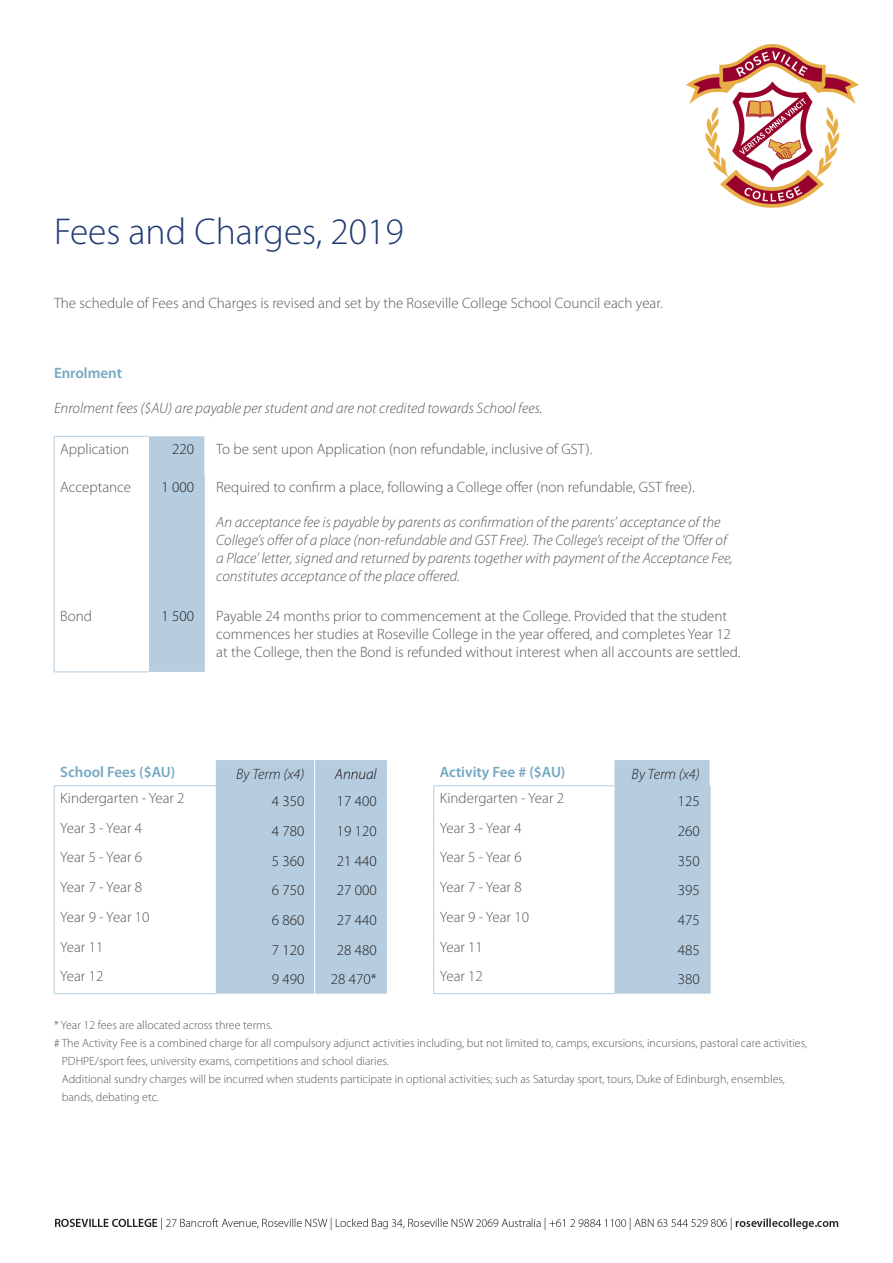
<style>
.page{position:relative;width:893px;height:1263px;background:#fff}
.page>*{position:absolute;margin:0;border:0;box-sizing:border-box;transform-origin:0 0}
.t1{font:300 37.5px "Myriad Pro";color:#213b74}
.Sub_head{font:300 15px/18px "Myriad Pro";color:#57585a}
.Sub_head-2{font:italic 300 15px/18px "Myriad Pro";color:#57585a}
.t2{font:300 15px "Myriad Pro";color:#231f20}
.Sub_head-3{font:600 15px "Myriad Pro";color:#73a8c3}
.t3{font:italic 300 15px "Myriad Pro";color:#231f20}
.Sub_head-4{font:italic 300 15px "Myriad Pro";color:#100003}
.Sub_head-5{font:300 12px "Myriad Pro";color:#57585a}
</style>
<div class="page">
<img style="left:55px;top:1217px;width:784px;height:13px">
<img style="left:687px;top:44px;width:172px;height:163px">
<div style="left:149px;top:436px;width:55px;height:236px;background:#b5cdde"></div>
<hr style="left:54px;top:436px;width:95px;height:1px;background:#b5cdde">
<hr style="left:54px;top:436px;width:1px;height:39px;background:#b5cdde">
<hr style="left:54px;top:475px;width:1px;height:129px;background:#b5cdde">
<hr style="left:204px;top:475px;width:1px;height:129px;background:#b5cdde">
<hr style="left:54px;top:604px;width:1px;height:68px;background:#b5cdde">
<hr style="left:204px;top:604px;width:1px;height:68px;background:#b5cdde">
<hr style="left:54px;top:672px;width:95px;height:1px;background:#b5cdde">
<svg style="left:216px;top:760px;width:494px;height:234px;fill:#b5cdde"></svg>
<hr style="left:54px;top:785px;width:162px;height:1px;background:#b5cdde">
<svg style="left:54px;top:786px;width:1px;height:29px"></svg>
<hr style="left:54px;top:815px;width:1px;height:30px;background:#b5cdde">
<hr style="left:54px;top:845px;width:1px;height:30px;background:#b5cdde">
<svg style="left:54px;top:875px;width:1px;height:29px"></svg>
<hr style="left:54px;top:904px;width:1px;height:30px;background:#b5cdde">
<hr style="left:54px;top:934px;width:1px;height:30px;background:#b5cdde">
<svg style="left:54px;top:964px;width:1px;height:29px"></svg>
<hr style="left:54px;top:993px;width:162px;height:1px;background:#b5cdde">
<hr style="left:434px;top:785px;width:180px;height:1px;background:#b5cdde">
<svg style="left:433px;top:786px;width:1px;height:29px"></svg>
<hr style="left:433px;top:815px;width:1px;height:30px;background:#b5cdde">
<hr style="left:433px;top:845px;width:1px;height:30px;background:#b5cdde">
<svg style="left:433px;top:875px;width:1px;height:29px"></svg>
<hr style="left:433px;top:904px;width:1px;height:30px;background:#b5cdde">
<hr style="left:433px;top:934px;width:1px;height:30px;background:#b5cdde">
<svg style="left:433px;top:964px;width:1px;height:29px"></svg>
<hr style="left:434px;top:993px;width:180px;height:1px;background:#b5cdde">
<svg style="left:710px;top:785px;width:1px;height:30px"></svg>
<hr style="left:710px;top:815px;width:1px;height:30px;background:#b5cdde">
<hr style="left:710px;top:845px;width:1px;height:30px;background:#b5cdde">
<svg style="left:710px;top:875px;width:1px;height:29px"></svg>
<hr style="left:710px;top:904px;width:1px;height:30px;background:#b5cdde">
<hr style="left:710px;top:934px;width:1px;height:30px;background:#b5cdde">
<hr style="left:710px;top:964px;width:1px;height:30px;background:#b5cdde">
<svg style="left:314px;top:760px;width:1px;height:55px"></svg>
<hr style="left:314px;top:815px;width:1px;height:30px;background:#fff">
<hr style="left:314px;top:845px;width:1px;height:30px;background:#fff">
<svg style="left:314px;top:875px;width:1px;height:29px"></svg>
<hr style="left:314px;top:904px;width:1px;height:30px;background:#fff">
<hr style="left:314px;top:934px;width:1px;height:30px;background:#fff">
<hr style="left:314px;top:964px;width:1px;height:30px;background:#fff">
<p class="t1" style="left:54px;top:211px;width:351px">Fees and Charges, 2019</p>
<p class="Sub_head" style="left:54px;top:294px;width:610px">The schedule of Fees and Charges is revised and set by the Roseville College School Council each year.</p>
<p class="Sub_head-3" style="left:54px;top:363px;width:70px">Enrolment</p>
<p class="Sub_head-2" style="left:54px;top:399px;width:490px">Enrolment fees ($AU) are payable per student and are not credited towards School fees.</p>
<p class="Sub_head" style="left:60px;top:440px;width:70px">Application</p>
<p class="t2" style="left:172px;top:440px;width:23px">220</p>
<p class="Sub_head" style="left:216px;top:440px;width:378px">To be sent upon Application (non refundable, inclusive of GST).</p>
<p class="Sub_head" style="left:60px;top:478px;width:73px">Acceptance</p>
<p class="t2" style="left:161px;top:479px;width:34px">1 000</p>
<p class="Sub_head" style="left:216px;top:478px;width:480px">Required to confirm a place, following a College offer (non refundable, GST free).</p>
<p class="Sub_head-2" style="left:216px;top:513px;width:518px">An acceptance fee is payable by parents as confirmation of the parents’ acceptance of the College’s offer of a place (non-refundable and GST Free). The College’s receipt of the ‘Offer of a Place’ letter, signed and returned by parents together with payment of the Acceptance Fee, constitutes acceptance of the place offered.</p>
<p class="Sub_head" style="left:60px;top:607px;width:33px">Bond</p>
<p class="t2" style="left:161px;top:608px;width:34px">1 500</p>
<p class="Sub_head" style="left:216px;top:607px;width:526px">Payable 24 months prior to commencement at the College. Provided that the student commences her studies at Roseville College in the year offered, and completes Year 12 at the College, then the Bond is refunded without interest when all accounts are settled.</p>
<p class="Sub_head-3" style="left:60px;top:763px;width:117px">School Fees ($AU)</p>
<p class="t3" style="left:236px;top:764px;width:70px">By Term (x4)</p>
<p class="Sub_head-4" style="left:335px;top:764px;width:43px">Annual</p>
<p class="Sub_head-3" style="left:440px;top:763px;width:127px">Activity Fee # ($AU)</p>
<p class="t3" style="left:632px;top:764px;width:70px">By Term (x4)</p>
<p class="Sub_head" style="left:60px;top:789px;width:126px">Kindergarten - Year 2</p>
<p class="t2" style="left:272px;top:793px;width:34px">4 350</p>
<p class="t2" style="left:337px;top:793px;width:41px">17 400</p>
<p class="Sub_head" style="left:440px;top:789px;width:126px">Kindergarten - Year 2</p>
<p class="t2" style="left:678px;top:793px;width:23px">125</p>
<p class="Sub_head" style="left:60px;top:819px;width:83px">Year 3 - Year 4</p>
<p class="t2" style="left:272px;top:823px;width:34px">4 780</p>
<p class="t2" style="left:337px;top:823px;width:41px">19 120</p>
<p class="Sub_head" style="left:440px;top:819px;width:83px">Year 3 - Year 4</p>
<p class="t2" style="left:678px;top:823px;width:23px">260</p>
<p class="Sub_head" style="left:60px;top:849px;width:83px">Year 5 - Year 6</p>
<p class="t2" style="left:272px;top:852px;width:34px">5 360</p>
<p class="t2" style="left:337px;top:852px;width:41px">21 440</p>
<p class="Sub_head" style="left:440px;top:849px;width:83px">Year 5 - Year 6</p>
<p class="t2" style="left:678px;top:852px;width:23px">350</p>
<p class="Sub_head" style="left:60px;top:878px;width:83px">Year 7 - Year 8</p>
<p class="t2" style="left:272px;top:882px;width:34px">6 750</p>
<p class="t2" style="left:337px;top:882px;width:41px">27 000</p>
<p class="Sub_head" style="left:440px;top:878px;width:83px">Year 7 - Year 8</p>
<p class="t2" style="left:678px;top:882px;width:23px">395</p>
<p class="Sub_head" style="left:60px;top:908px;width:91px">Year 9 - Year 10</p>
<p class="t2" style="left:272px;top:912px;width:34px">6 860</p>
<p class="t2" style="left:337px;top:912px;width:41px">27 440</p>
<p class="Sub_head" style="left:440px;top:908px;width:91px">Year 9 - Year 10</p>
<p class="t2" style="left:678px;top:912px;width:23px">475</p>
<p class="Sub_head" style="left:60px;top:938px;width:45px">Year 11</p>
<p class="t2" style="left:272px;top:941px;width:34px">7 120</p>
<p class="t2" style="left:337px;top:941px;width:41px">28 480</p>
<p class="Sub_head" style="left:440px;top:938px;width:45px">Year 11</p>
<p class="t2" style="left:678px;top:941px;width:23px">485</p>
<p class="Sub_head" style="left:60px;top:967px;width:45px">Year 12</p>
<p class="t2" style="left:272px;top:971px;width:34px">9 490</p>
<p class="t2" style="left:331px;top:971px;width:47px">28 470*</p>
<p class="Sub_head" style="left:440px;top:967px;width:45px">Year 12</p>
<p class="t2" style="left:678px;top:971px;width:23px">380</p>
<p class="Sub_head-5" style="left:54px;top:1018px;width:220px">* Year 12 fees are allocated across three terms.</p>
<p class="Sub_head-5" style="left:54px;top:1036px;width:755px"># The Activity Fee is a combined charge for all compulsory adjunct activities including, but not limited to, camps, excursions, incursions, pastoral care activities,</p>
<p class="Sub_head-5" style="left:62px;top:1054px;width:329px">PDHPE/sport fees, university exams, competitions and school diaries.</p>
<p class="Sub_head-5" style="left:62px;top:1072px;width:725px">Additional sundry charges will be incurred when students participate in optional activities; such as Saturday sport, tours, Duke of Edinburgh, ensembles,</p>
<p class="Sub_head-5" style="left:62px;top:1090px;width:99px">bands, debating etc.</p>
</div>
